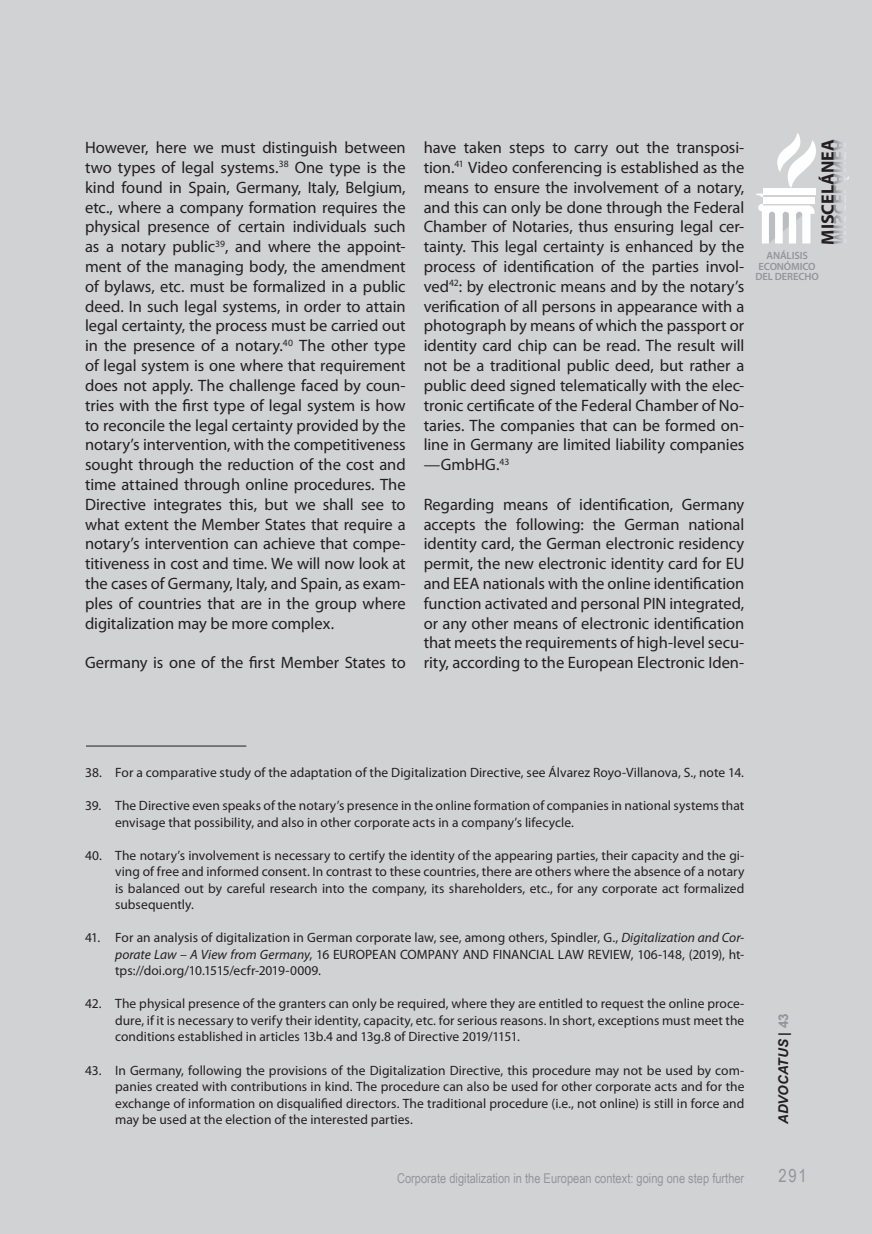
<style>
.page{position:relative;width:872px;height:1234px;background:#fff}
.page>*{position:absolute;margin:0;border:0;box-sizing:border-box;transform-origin:0 0}
.t1{font:700 18px "Myriad Pro";color:#231f20}
.t2{font:18px "Arial Narrow";color:#939598}
.CuerpoTexto{font:16.5px/19.8px "Myriad Pro";letter-spacing:-.005em;color:#231f20;text-align:justify}
.Pie_de_página{font:13.5px/16.5px "Myriad Pro";letter-spacing:.005em;color:#231f20;text-align:justify}
.t3{font:13.5px "Arial Narrow";color:#939598}
.t4{font:italic 700 13.5px "Arial";letter-spacing:-.01em;color:#231f20}
.t5{font:600 10.5px/10.5px "Myriad Pro";letter-spacing:-.01em;color:#939598;text-align:center}
.s1{font-style:italic}
.s2{font-style:normal}
.s3{font-style:normal;color:#939598}
</style>
<div class="page">
<div style="left:0;top:0;width:872px;height:1233px;background:#d1d2d4"></div>
<svg style="left:777px;top:133px;width:39px;height:55px"></svg>
<div style="left:763px;top:188px;width:53px;height:7px;background:#fff"></div>
<div style="left:763px;top:197px;width:51px;height:6px;background:#fff"></div>
<svg style="left:758px;top:204px;width:56px;height:39px"></svg>
<svg style="left:756px;top:193px;width:7px;height:4px"></svg>
<svg style="left:833px;top:140px;width:16px;height:104px"></svg>
<hr style="left:86px;top:745px;width:160px;height:1px;background:#231f20">
<p class="CuerpoTexto" style="left:85px;top:137px;width:322px">However, here we must distinguish between two types of legal systems.<sup>38</sup> One type is the kind found in Spain, Germany, Italy, Belgium, etc., where a company formation requires the physical presence of certain individuals such as a notary public<sup>39</sup>, and where the appoint&shy;ment of the managing body, the amendment of bylaws, etc. must be formalized in a public deed. In such legal systems, in order to attain legal certainty, the process must be carried out in the presence of a notary.<sup>40</sup> The other type of legal system is one where that requirement does not apply. The challenge faced by coun&shy;tries with the first type of legal system is how to reconcile the legal certainty provided by the notary’s intervention, with the competitiveness sought through the reduction of the cost and time attained through online procedures. The Directive integrates this, but we shall see to what extent the Member States that require a notary’s intervention can achieve that compe&shy;titiveness in cost and time. We will now look at the cases of Germany, Italy, and Spain, as exam&shy;ples of countries that are in the group where digitalization may be more complex.</p>
<p class="CuerpoTexto" style="left:85px;top:652px;width:322px">Germany is one of the first Member States to</p>
<p class="CuerpoTexto" style="left:424px;top:137px;width:322px">have taken steps to carry out the transposi&shy;tion.<sup>41</sup> Video conferencing is established as the means to ensure the involvement of a notary, and this can only be done through the Federal Chamber of Notaries, thus ensuring legal cer&shy;tainty. This legal certainty is enhanced by the process of identification of the parties invol&shy;ved<sup>42</sup>: by electronic means and by the notary’s verification of all persons in appearance with a photograph by means of which the passport or identity card chip can be read. The result will not be a traditional public deed, but rather a public deed signed telematically with the elec&shy;tronic certificate of the Federal Chamber of No&shy;taries. The companies that can be formed on&shy;line in Germany are limited liability companies —GmbHG.<sup>43</sup></p>
<p class="CuerpoTexto" style="left:424px;top:494px;width:322px">Regarding means of identification, Germany accepts the following: the German national identity card, the German electronic residency permit, the new electronic identity card for EU and EEA nationals with the online identification function activated and personal PIN integrated, or any other means of electronic identification that meets the requirements of high-level secu&shy;rity, according to the European Electronic Iden-</p>
<p class="t1" style="left:816px;top:245px;width:107px;rotate:-90deg">MISCELÁNEA</p>
<p class="t5" style="left:755px;top:250px;width:65px">ANÁLISIS<br>ECONÓMICO<br>DEL DERECHO</p>
<p class="Pie_de_página" style="left:85px;top:764px;width:660px">38. For a comparative study of the adaptation of the Digitalization Directive, see Álvarez Royo-Villanova, S., note 14.</p>
<p class="Pie_de_página" style="left:115px;top:797px;width:631px;text-indent:-30px">39. The Directive even speaks of the notary’s presence in the online formation of companies in national systems that envisage that possibility, and also in other corporate acts in a company’s lifecycle.</p>
<p class="Pie_de_página" style="left:115px;top:846px;width:631px;text-indent:-30px">40. The notary’s involvement is necessary to certify the identity of the appearing parties, their capacity and the gi&shy;ving of free and informed consent. In contrast to these countries, there are others where the absence of a notary is balanced out by careful research into the company, its shareholders, etc., for any corporate act formalized subsequently.</p>
<p class="Pie_de_página" style="left:115px;top:929px;width:631px;text-indent:-30px">41. For an analysis of digitalization in German corporate law, see, among others, Spindler, G., <span class="s1">Digitalization and Cor&shy;porate Law – A View from Germany</span>, 16 EUROPEAN COMPANY AND FINANCIAL LAW REVIEW, 106-148, (2019), ht&shy;tps://doi.org/10.1515/ecfr-2019-0009.</p>
<p class="Pie_de_página" style="left:115px;top:995px;width:631px;text-indent:-30px">42. The physical presence of the granters can only be required, where they are entitled to request the online proce&shy;dure, if it is necessary to verify their identity, capacity, etc. for serious reasons. In short, exceptions must meet the conditions established in articles 13b.4 and 13g.8 of Directive 2019/1151.</p>
<p class="Pie_de_página" style="left:115px;top:1061px;width:631px;text-indent:-30px">43. In Germany, following the provisions of the Digitalization Directive, this procedure may not be used by com&shy;panies created with contributions in kind. The procedure can also be used for other corporate acts and for the exchange of information on disqualified directors. The traditional procedure (i.e., not online) is still in force and may be used at the election of the interested parties.</p>
<p class="t3" style="left:397px;top:1168px;width:349px">Corporate digitalization in the European context: going one step further</p>
<p class="t4" style="left:774px;top:1123px;width:112px;rotate:-90deg">ADVOCATUS <span class="s2">|</span> <span class="s3">43</span></p>
<p class="t2" style="left:778px;top:1162px;width:30px">291</p>
</div>
